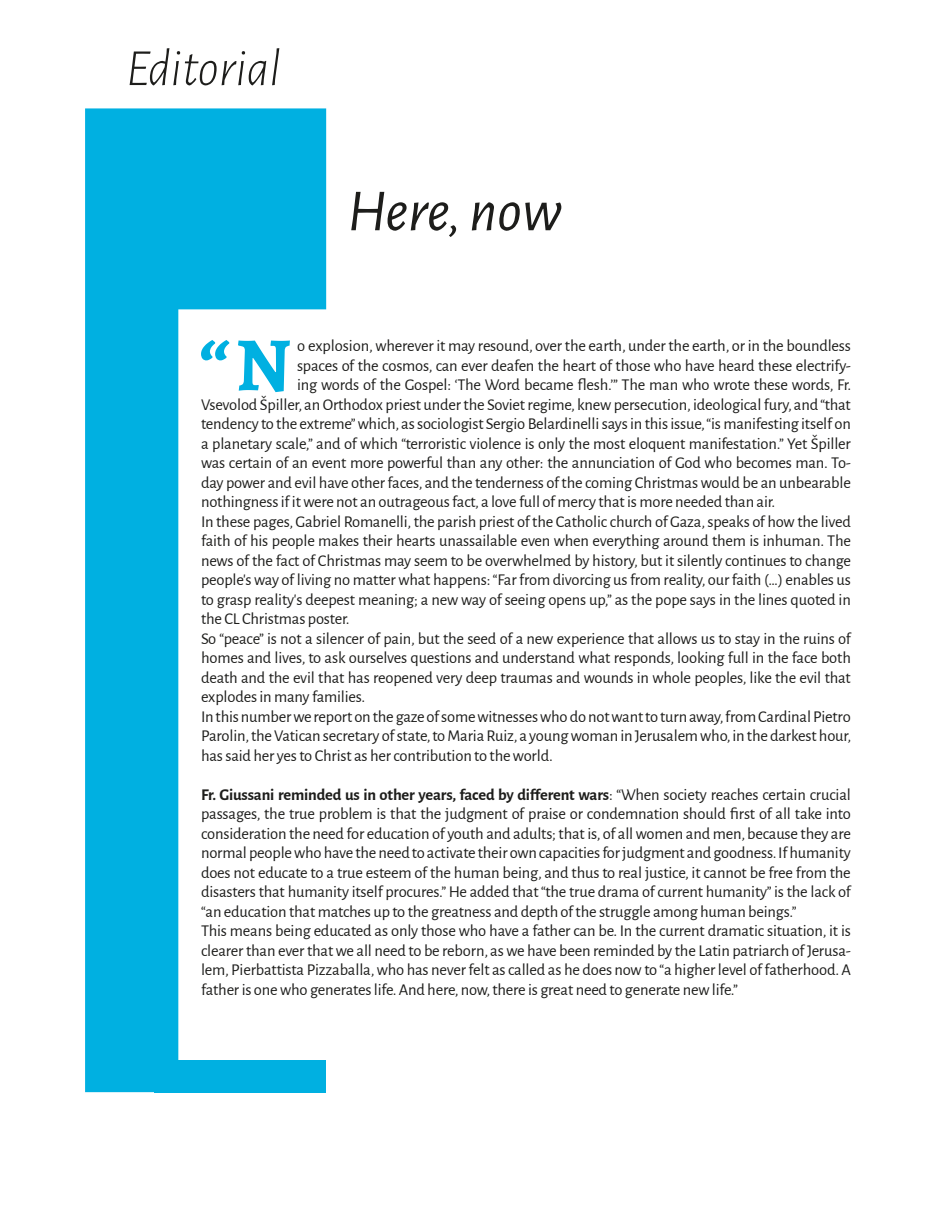
<style>
.page{position:relative;width:936px;height:1212px;background:#fff}
.page>*{position:absolute;margin:0;border:0;box-sizing:border-box;transform-origin:0 0}
.t1{font:700 76.65px "Alegreya";color:#00b0e1}
.t2{font:italic 60px "Alegreya Sans";letter-spacing:-.01em;color:#1d1d1b}
.t3{font:italic 300 52.5px "Alegreya Sans";color:#1d1d1b}
.t4{font:16.5px/19.5px "Alegreya Sans";letter-spacing:-.01em;color:#1d1d1b}
.s1{font-weight:700}
</style>
<div class="page">
<svg style="left:85px;top:108px;width:241px;height:984px;fill:#00b0e1"></svg>
<div style="left:154px;top:1060px;width:172px;height:33px;background:#00b0e1"></div>
<h3 class="t3" style="left:126px;top:34px;width:156px">Editorial</h3>
<h2 class="t2" style="left:347px;top:171px;width:216px">Here, now</h2>
<h1 class="t1" style="left:199px;top:315px;width:94px">“N</h1>
<p class="t4" style="left:297px;top:335px;width:555px">o explosion, wherever it may resound, over the earth, under the earth, or in the boundless</p>
<p class="t4" style="left:297px;top:355px;width:555px">spaces of the cosmos, can ever deafen the heart of those who have heard these electrify-</p>
<p class="t4" style="left:297px;top:374px;width:555px">ing words of the Gospel: ‘The Word became flesh.’” The man who wrote these words, Fr.</p>
<p class="t4" style="left:201px;top:394px;width:651px">Vsevolod Špiller, an Orthodox priest under the Soviet regime, knew persecution, ideological fury, and “that</p>
<p class="t4" style="left:201px;top:413px;width:651px">tendency to the extreme” which, as sociologist Sergio Belardinelli says in this issue, “is manifesting itself on</p>
<p class="t4" style="left:201px;top:433px;width:651px">a planetary scale,” and of which “terroristic violence is only the most eloquent manifestation.” Yet Špiller</p>
<p class="t4" style="left:201px;top:452px;width:651px">was certain of an event more powerful than any other: the annunciation of God who becomes man. To-</p>
<p class="t4" style="left:201px;top:472px;width:651px">day power and evil have other faces, and the tenderness of the coming Christmas would be an unbearable</p>
<p class="t4" style="left:201px;top:491px;width:576px">nothingness if it were not an outrageous fact, a love full of mercy that is more needed than air.</p>
<p class="t4" style="left:201px;top:511px;width:651px">In these pages, Gabriel Romanelli, the parish priest of the Catholic church of Gaza, speaks of how the lived</p>
<p class="t4" style="left:201px;top:530px;width:651px">faith of his people makes their hearts unassailable even when everything around them is inhuman. The</p>
<p class="t4" style="left:201px;top:550px;width:651px">news of the fact of Christmas may seem to be overwhelmed by history, but it silently continues to change</p>
<p class="t4" style="left:201px;top:569px;width:651px">people’s way of living no matter what happens: “Far from divorcing us from reality, our faith (…) enables us</p>
<p class="t4" style="left:201px;top:589px;width:651px">to grasp reality’s deepest meaning; a new way of seeing opens up,” as the pope says in the lines quoted in</p>
<p class="t4" style="left:201px;top:608px;width:150px">the CL Christmas poster.</p>
<p class="t4" style="left:201px;top:628px;width:651px">So “peace” is not a silencer of pain, but the seed of a new experience that allows us to stay in the ruins of</p>
<p class="t4" style="left:201px;top:647px;width:651px">homes and lives, to ask ourselves questions and understand what responds, looking full in the face both</p>
<p class="t4" style="left:201px;top:667px;width:651px">death and the evil that has reopened very deep traumas and wounds in whole peoples, like the evil that</p>
<p class="t4" style="left:201px;top:686px;width:166px">explodes in many families.</p>
<p class="t4" style="left:201px;top:706px;width:651px">In this number we report on the gaze of some witnesses who do not want to turn away, from Cardinal Pietro</p>
<p class="t4" style="left:201px;top:725px;width:651px">Parolin, the Vatican secretary of state, to Maria Ruiz, a young woman in Jerusalem who, in the darkest hour,</p>
<p class="t4" style="left:201px;top:745px;width:353px">has said her yes to Christ as her contribution to the world.</p>
<p class="t4" style="left:201px;top:784px;width:651px"><span class="s1">Fr. Giussani reminded us in other years, faced by different wars</span>: “When society reaches certain crucial passages, the true problem is that the judgment of praise or condemnation should first of all take into consideration the need for education of youth and adults; that is, of all women and men, because they are normal people who have the need to activate their own capacities for judgment and goodness. If humanity does not educate to a true esteem of the human being, and thus to real justice, it cannot be free from the disasters that humanity itself procures.” He added that “the true drama of current humanity” is the lack of “an education that matches up to the greatness and depth of the struggle among human beings.”<br>This means being educated as only those who have a father can be. In the current dramatic situation, it is clearer than ever that we all need to be reborn, as we have been reminded by the Latin patriarch of Jerusa&shy;lem, Pierbattista Pizzaballa, who has never felt as called as he does now to “a higher level of fatherhood. A father is one who generates life. And here, now, there is great need to generate new life.”</p>
</div>
